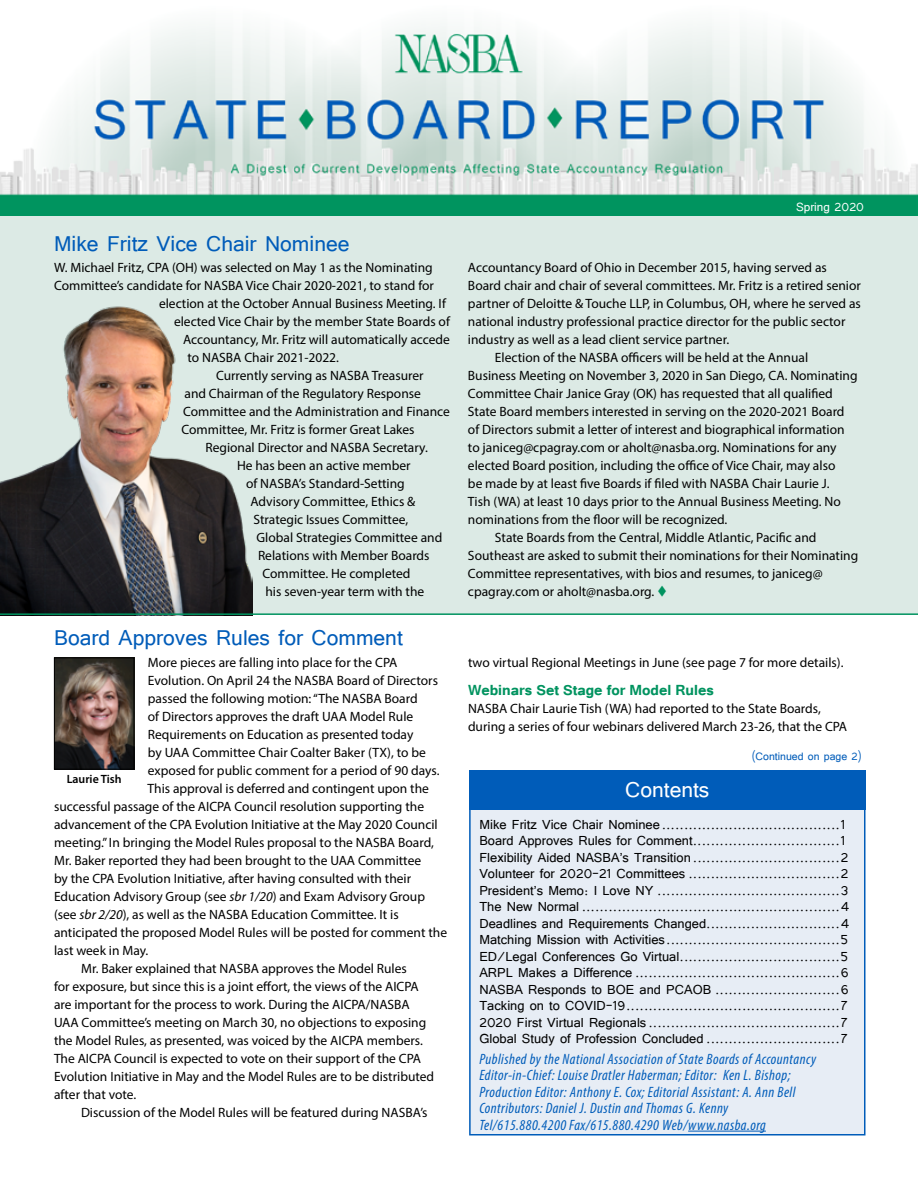
<style>
.page{position:relative;width:918px;height:1188px;background:#fff}
.page>*{position:absolute;margin:0;border:0;box-sizing:border-box;transform-origin:0 0}
.t1{font:27px "Tunga";color:#005cb9}
.t2{font:27px "Tunga";color:#fff}
.t3{font:700 18px "Tunga";color:#00935f}
.t4{font:16.5px/16.5px "Tunga";color:#000}
.t5{font:italic condensed 15px/16.5px "Myriad Pro";letter-spacing:.03em;color:#005cb9}
.t6{font:15px "Tunga";color:#fff}
.t7{font:13.5px/18px "Myriad Pro";color:#000}
.t8{font:13.5px "Tunga";color:#005cb9}
.t9{font:600 12px "Myriad Pro";color:#000}
.s1{font-style:italic}
.s2{color:#00935f}
</style>
<div class="page">
<div style="left:0;top:216px;width:918px;height:397px;background:#dceae5"></div>
<img style="left:0;top:306px;width:253px;height:310px">
<img style="left:0;top:26px;width:918px;height:190px">
<div style="left:469px;top:789px;width:397px;height:347px;background:#e7edf5;border:2px solid #005cb9"></div>
<div style="left:469px;top:770px;width:397px;height:40px;background:#005cb9"></div>
<hr style="left:688px;top:1131px;width:78px;height:1px;background:#005cb9">
<hr style="left:0;top:613px;width:918px;height:2px;background:#00935f">
<img style="left:56px;top:659px;width:76px;height:109px">
<div style="left:54px;top:657px;width:80px;height:113px;border:1px solid #000"></div>
<h1 class="t1" style="left:54px;top:226px;width:297px">Mike Fritz Vice Chair Nominee</h1>
<p class="t7" style="left:54px;top:258px;width:380px">W. Michael Fritz, CPA (OH) was selected on May 1 as the Nominating</p>
<p class="t7" style="left:54px;top:276px;width:382px">Committee’s candidate for NASBA Vice Chair 2020-2021, to stand for</p>
<p class="t7" style="left:159px;top:294px;width:288px">election at the October Annual Business Meeting. If</p>
<p class="t7" style="left:174px;top:312px;width:277px">elected Vice Chair by the member State Boards of</p>
<p class="t7" style="left:183px;top:330px;width:268px">Accountancy, Mr. Fritz will automatically accede</p>
<p class="t7" style="left:188px;top:348px;width:153px">to NASBA Chair 2021-2022.</p>
<p class="t7" style="left:216px;top:366px;width:209px">Currently serving as NASBA Treasurer</p>
<p class="t7" style="left:185px;top:384px;width:238px">and Chairman of the Regulatory Response</p>
<p class="t7" style="left:183px;top:402px;width:268px">Committee and the Administration and Finance</p>
<p class="t7" style="left:182px;top:420px;width:235px">Committee, Mr. Fritz is former Great Lakes</p>
<p class="t7" style="left:206px;top:438px;width:224px">Regional Director and NASBA Secretary.</p>
<p class="t7" style="left:237px;top:456px;width:175px">He has been an active member</p>
<p class="t7" style="left:246px;top:474px;width:160px">of NASBA’s Standard-Setting</p>
<p class="t7" style="left:251px;top:492px;width:166px">Advisory Committee, Ethics &amp;</p>
<p class="t7" style="left:254px;top:510px;width:156px">Strategic Issues Committee,</p>
<p class="t7" style="left:257px;top:528px;width:187px">Global Strategies Committee and</p>
<p class="t7" style="left:258px;top:546px;width:173px">Relations with Member Boards</p>
<p class="t7" style="left:262px;top:564px;width:150px">Committee. He completed</p>
<p class="t7" style="left:265px;top:582px;width:160px">his seven-year term with the</p>
<h1 class="t1" style="left:54px;top:620px;width:350px">Board Approves Rules for Comment</h1>
<p class="t7" style="left:148px;top:653px;width:251px">More pieces are falling into place for the CPA</p>
<p class="t7" style="left:148px;top:671px;width:292px">Evolution. On April 24 the NASBA Board of Directors</p>
<p class="t7" style="left:148px;top:689px;width:271px">passed the following motion: “The NASBA Board</p>
<p class="t7" style="left:148px;top:707px;width:267px">of Directors approves the draft UAA Model Rule</p>
<p class="t7" style="left:148px;top:725px;width:267px">Requirements on Education as presented today</p>
<p class="t7" style="left:148px;top:743px;width:279px">by UAA Committee Chair Coalter Baker (TX), to be</p>
<p class="t7" style="left:148px;top:761px;width:293px">exposed for public comment for a period of 90 days.</p>
<p class="t7" style="left:148px;top:779px;width:283px">This approval is deferred and contingent upon the</p>
<p class="t7" style="left:54px;top:797px;width:372px">successful passage of the AICPA Council resolution supporting the</p>
<p class="t7" style="left:54px;top:815px;width:385px">advancement of the CPA Evolution Initiative at the May 2020 Council</p>
<p class="t7" style="left:54px;top:833px;width:381px">meeting.” In bringing the Model Rules proposal to the NASBA Board,</p>
<p class="t7" style="left:54px;top:851px;width:369px">Mr. Baker reported they had been brought to the UAA Committee</p>
<p class="t7" style="left:54px;top:869px;width:359px">by the CPA Evolution Initiative, after having consulted with their</p>
<p class="t7" style="left:54px;top:887px;width:373px">Education Advisory Group (see <span class="s1">sbr 1/20</span>) and Exam Advisory Group</p>
<p class="t7" style="left:54px;top:905px;width:346px">(see <span class="s1">sbr 2/20</span>), as well as the NASBA Education Committee. It is</p>
<p class="t7" style="left:54px;top:923px;width:395px">anticipated the proposed Model Rules will be posted for comment the</p>
<p class="t7" style="left:54px;top:941px;width:96px">last week in May.</p>
<p class="t7" style="left:81px;top:959px;width:327px">Mr. Baker explained that NASBA approves the Model Rules</p>
<p class="t7" style="left:54px;top:977px;width:366px">for exposure, but since this is a joint effort, the views of the AICPA</p>
<p class="t7" style="left:54px;top:995px;width:357px">are important for the process to work. During the AICPA/NASBA</p>
<p class="t7" style="left:54px;top:1013px;width:374px">UAA Committee’s meeting on March 30, no objections to exposing</p>
<p class="t7" style="left:54px;top:1031px;width:370px">the Model Rules, as presented, was voiced by the AICPA members.</p>
<p class="t7" style="left:54px;top:1049px;width:369px">The AICPA Council is expected to vote on their support of the CPA</p>
<p class="t7" style="left:54px;top:1067px;width:382px">Evolution Initiative in May and the Model Rules are to be distributed</p>
<p class="t7" style="left:54px;top:1085px;width:84px">after that vote.</p>
<p class="t7" style="left:81px;top:1103px;width:348px">Discussion of the Model Rules will be featured during NASBA’s</p>
<p class="t9" style="left:67px;top:771px;width:56px">Laurie Tish</p>
<p class="t6" style="left:796px;top:197px;width:69px">Spring 2020</p>
<p class="t7" style="left:468px;top:258px;width:360px">Accountancy Board of Ohio in December 2015, having served as</p>
<p class="t7" style="left:468px;top:276px;width:394px">Board chair and chair of several committees. Mr. Fritz is a retired senior</p>
<p class="t7" style="left:468px;top:294px;width:394px">partner of Deloitte &amp; Touche LLP, in Columbus, OH, where he served as</p>
<p class="t7" style="left:468px;top:312px;width:379px">national industry professional practice director for the public sector</p>
<p class="t7" style="left:468px;top:330px;width:263px">industry as well as a lead client service partner.</p>
<p class="t7" style="left:495px;top:348px;width:315px">Election of the NASBA officers will be held at the Annual</p>
<p class="t7" style="left:468px;top:366px;width:391px">Business Meeting on November 3, 2020 in San Diego, CA. Nominating</p>
<p class="t7" style="left:468px;top:384px;width:366px">Committee Chair Janice Gray (OK) has requested that all qualified</p>
<p class="t7" style="left:468px;top:402px;width:378px">State Board members interested in serving on the 2020-2021 Board</p>
<p class="t7" style="left:468px;top:420px;width:378px">of Directors submit a letter of interest and biographical information</p>
<p class="t7" style="left:468px;top:438px;width:370px">to janiceg@cpagray.com or aholt@nasba.org. Nominations for any</p>
<p class="t7" style="left:468px;top:456px;width:369px">elected Board position, including the office of Vice Chair, may also</p>
<p class="t7" style="left:468px;top:474px;width:363px">be made by at least five Boards if filed with NASBA Chair Laurie J.</p>
<p class="t7" style="left:468px;top:492px;width:374px">Tish (WA) at least 10 days prior to the Annual Business Meeting. No</p>
<p class="t7" style="left:468px;top:510px;width:261px">nominations from the floor will be recognized.</p>
<p class="t7" style="left:495px;top:528px;width:323px">State Boards from the Central, Middle Atlantic, Pacific and</p>
<p class="t7" style="left:468px;top:546px;width:392px">Southeast are asked to submit their nominations for their Nominating</p>
<p class="t7" style="left:468px;top:564px;width:356px">Committee representatives, with bios and resumes, to janiceg@</p>
<p class="t7" style="left:468px;top:582px;width:201px">cpagray.com or aholt@nasba.org. <span class="s2">▼</span></p>
<p class="t7" style="left:468px;top:653px;width:377px">two virtual Regional Meetings in June (see page 7 for more details).</p>
<h2 class="t3" style="left:468px;top:679px;width:247px">Webinars Set Stage for Model Rules</h2>
<p class="t7" style="left:468px;top:700px;width:381px">NASBA Chair Laurie Tish (WA) had reported to the State Boards, during a series of four webinars delivered March 23-26, that the CPA</p>
<h1 class="t2" style="left:625px;top:771px;width:86px">Contents</h1>
<p class="t8" style="left:752px;top:748px;width:111px">(Continued on page 2)</p>
<p class="t4" style="left:479px;top:815px;width:372px">Mike Fritz Vice Chair Nominee........................................1<br>Board Approves Rules for Comment.................................1<br>Flexibility Aided NASBA’s Transition .................................2<br>Volunteer for 2020-21 Committees ..................................2<br>President’s Memo: I Love NY .........................................3<br>The New Normal ..........................................................4<br>Deadlines and Requirements Changed..............................4<br>Matching Mission with Activities.......................................5<br>ED/Legal Conferences Go Virtual....................................5<br>ARPL Makes a Difference ..............................................6<br>NASBA Responds to BOE and PCAOB ............................6<br>Tacking on to COVID-19................................................7<br>2020 First Virtual Regionals...........................................7<br>Global Study of Profession Concluded ..............................7</p>
<p class="t5" style="left:479px;top:1050px;width:338px">Published by the National Association of State Boards of Accountancy Editor-in-Chief: Louise Dratler Haberman; Editor: Ken L. Bishop; Production Editor: Anthony E. Cox; Editorial Assistant: A. Ann Bell Contributors: Daniel J. Dustin and Thomas G. Kenny Tel/615.880.4200 Fax/615.880.4290 Web/www.nasba.org</p>
</div>
